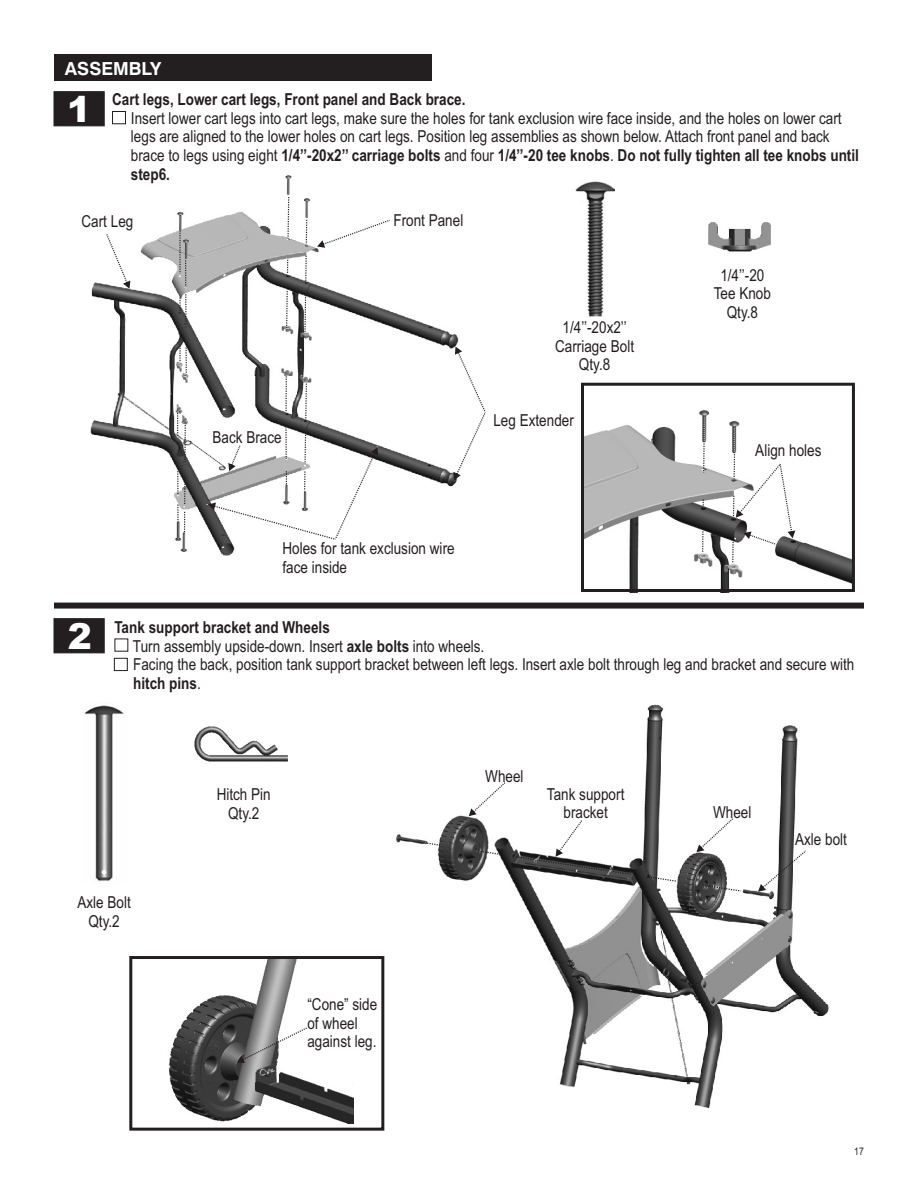
<style>
.page{position:relative;width:918px;height:1188px;background:#fff}
.page>*{position:absolute;margin:0;border:0;box-sizing:border-box;transform-origin:0 0}
.t1{font:900 36px "Arial";color:#fff}
.t2{font:700 18px "Swiss 721 BT";color:#fff}
.t3{font:16.5px/18.8px "Arial Narrow";color:#231f20;text-align:center}
.t4{font:700 16.5px "Arial Narrow";color:#231f20}
.t5{font:10.5px "Arial Narrow";color:#231f20}
.s1{font-weight:700}
</style>
<div class="page">
<img style="left:396px;top:704px;width:433px;height:404px">
<img style="left:90px;top:175px;width:369px;height:381px">
<div style="left:54px;top:603px;width:810px;height:6px;background:#231f20"></div>
<div style="left:54px;top:619px;width:50px;height:34px;background:#231f20"></div>
<div style="left:54px;top:92px;width:50px;height:34px;background:#231f20;border:1px solid #231f20"></div>
<div style="left:54px;top:54px;width:378px;height:27px;background:#231f20"></div>
<div style="left:112px;top:111px;width:14px;height:13px;border:1px solid #231f20"></div>
<img style="left:585px;top:410px;width:266px;height:178px">
<div style="left:581px;top:383px;width:274px;height:209px;border:3px solid #231f20"></div>
<svg style="left:285px;top:196px;width:5px;height:133px"></svg>
<svg style="left:304px;top:219px;width:4px;height:116px"></svg>
<svg style="left:179px;top:233px;width:7px;height:54px"></svg>
<svg style="left:179px;top:294px;width:8px;height:29px"></svg>
<svg style="left:179px;top:345px;width:8px;height:29px"></svg>
<svg style="left:177px;top:413px;width:1px;height:24px"></svg>
<svg style="left:184px;top:425px;width:2px;height:36px"></svg>
<svg style="left:177px;top:471px;width:8px;height:61px"></svg>
<img style="left:575px;top:181px;width:39px;height:136px">
<img style="left:708px;top:223px;width:63px;height:28px">
<svg style="left:703px;top:443px;width:2px;height:30px"></svg>
<svg style="left:702px;top:531px;width:2px;height:21px"></svg>
<svg style="left:732px;top:454px;width:63px;height:109px"></svg>
<svg style="left:454px;top:347px;width:32px;height:133px"></svg>
<svg style="left:317px;top:220px;width:73px;height:28px"></svg>
<svg style="left:106px;top:234px;width:24px;height:55px"></svg>
<svg style="left:206px;top:376px;width:172px;height:164px"></svg>
<div style="left:114px;top:658px;width:13px;height:13px;border:1px solid #231f20"></div>
<img style="left:83px;top:705px;width:41px;height:176px">
<img style="left:194px;top:727px;width:94px;height:35px">
<img style="left:169px;top:960px;width:184px;height:164px">
<div style="left:129px;top:956px;width:255px;height:175px;border:3px solid #231f20"></div>
<svg style="left:237px;top:1027px;width:70px;height:36px"></svg>
<svg style="left:426px;top:782px;width:316px;height:110px"></svg>
<svg style="left:758px;top:850px;width:48px;height:42px"></svg>
<p class="t2" style="left:65px;top:61px;width:98px">ASSEMBLY</p>
<h1 class="t1" style="left:67px;top:96px;width:26px">1</h1>
<p class="t4" style="left:112px;top:93px;width:355px">Cart legs, Lower cart legs, Front panel and Back brace.</p>
<p class="t3" style="left:131px;top:110px;width:730px;text-align:left">Insert lower cart legs into cart legs, make sure the holes for tank exclusion wire face inside, and the holes on lower cart legs are aligned to the lower holes on cart legs. Position leg assemblies as shown below. Attach front panel and back brace to legs using eight <span class="s1">1/4’’-20x2’’ carriage bolts</span> and four <span class="s1">1/4’’-20 tee knobs</span>. <span class="s1">Do not fully tighten all tee knobs until step6.</span></p>
<p class="t3" style="left:82px;top:213px;width:53px">Cart Leg</p>
<p class="t3" style="left:393px;top:212px;width:71px">Front Panel</p>
<p class="t3" style="left:213px;top:429px;width:71px">Back Brace</p>
<p class="t3" style="left:555px;top:319px;width:80px">1/4’’-20x2’’<br>Carriage Bolt<br>Qty.8</p>
<p class="t3" style="left:493px;top:412px;width:82px">Leg Extender</p>
<p class="t3" style="left:283px;top:541px;width:174px;text-align:left">Holes for tank exclusion wire face inside</p>
<p class="t3" style="left:714px;top:267px;width:59px">1/4’’-20<br>Tee Knob<br>Qty.8</p>
<p class="t3" style="left:755px;top:442px;width:68px">Align holes</p>
<h1 class="t1" style="left:68px;top:623px;width:26px">2</h1>
<p class="t3" style="left:133px;top:619px;width:723px;text-align:left;text-indent:-19px"><span class="s1">Tank support bracket and Wheels<br></span>Turn assembly upside-down. Insert <span class="s1">axle bolts</span> into wheels.<br>Facing the back, position tank support bracket between left legs. Insert axle bolt through leg and bracket and secure with <span class="s1">hitch pins</span>.</p>
<p class="t3" style="left:217px;top:786px;width:56px">Hitch Pin<br>Qty.2</p>
<p class="t3" style="left:485px;top:768px;width:40px">Wheel</p>
<p class="t3" style="left:547px;top:786px;width:79px">Tank support bracket</p>
<p class="t3" style="left:713px;top:804px;width:40px">Wheel</p>
<p class="t3" style="left:795px;top:832px;width:53px">Axle bolt</p>
<p class="t3" style="left:77px;top:895px;width:55px">Axle Bolt<br>Qty.2</p>
<p class="t3" style="left:307px;top:996px;width:71px;text-align:left">“Cone” side of wheel against leg.</p>
<p class="t5" style="left:854px;top:1147px;width:11px">17</p>
</div>
